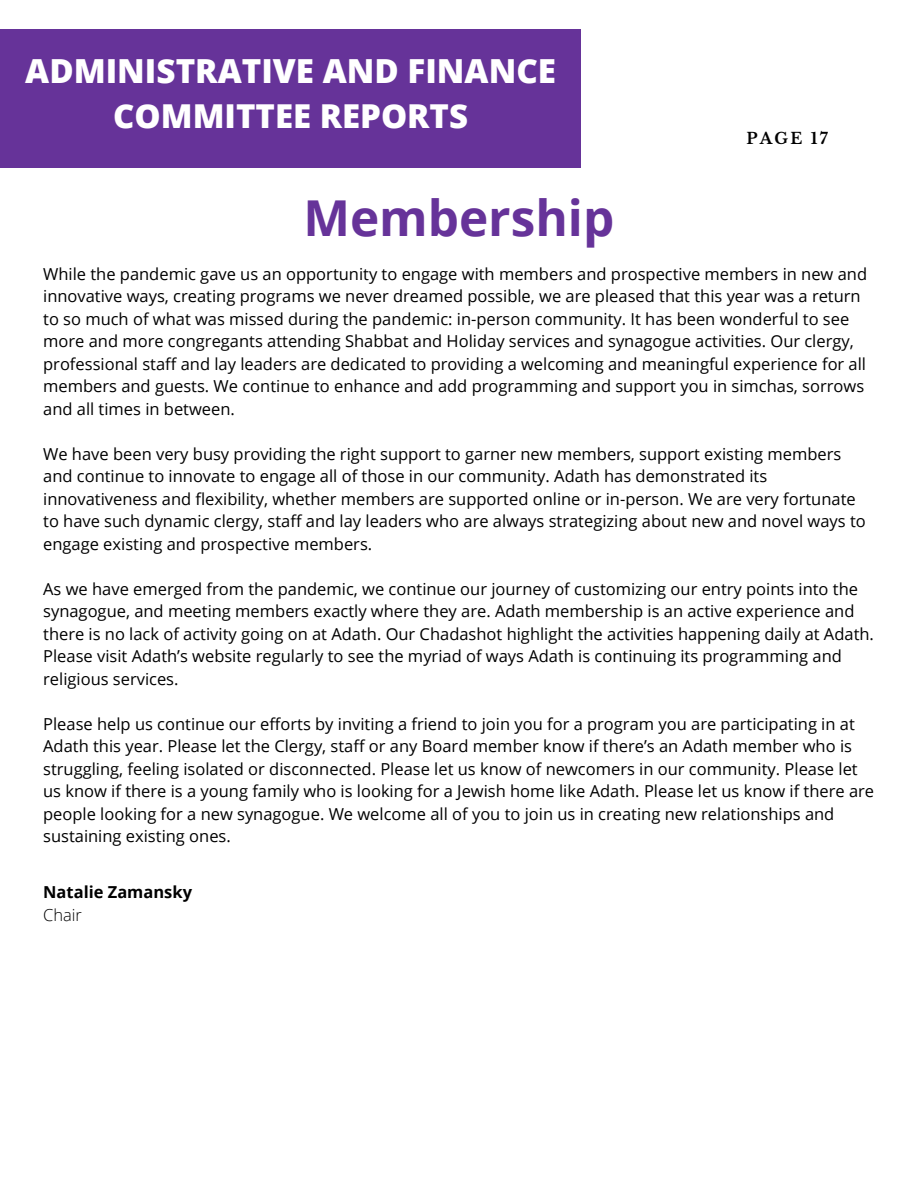
<style>
.page{position:relative;width:918px;height:1188px;background:#fff}
.page>*{position:absolute;margin:0;border:0;box-sizing:border-box;transform-origin:0 0}
.t1{font:700 49.5px "Open Sans";color:#639}
.t2{font:800 33.15px "Open Sans";color:#fff}
.t3{font:800 33px "Open Sans";color:#fff}
.t4{font:16.5px/22.5px "Open Sans";color:#000}
.t5{font:700 16.5px "Open Sans";color:#000}
.t6{font:300 16.5px "Open Sans";color:#000}
.t7{font:700 15.6px "Libre Baskerville";letter-spacing:.14em;color:#000}
</style>
<div class="page">
<div style="left:0;top:29px;width:581px;height:139px;background:#639"></div>
<p class="t2" style="left:25px;top:47px;width:532px">ADMINISTRATIVE AND FINANCE</p>
<p class="t3" style="left:113px;top:93px;width:356px">COMMITTEE REPORTS</p>
<p class="t1" style="left:303px;top:183px;width:312px">Membership</p>
<p class="t7" style="left:747px;top:129px;width:83px">PAGE 17</p>
<p class="t4" style="left:43px;top:262px;width:825px">While the pandemic gave us an opportunity to engage with members and prospective members in new and innovative ways, creating programs we never dreamed possible, we are pleased that this year was a return to so much of what was missed during the pandemic: in-person community. It has been wonderful to see more and more congregants attending Shabbat and Holiday services and synagogue activities. Our clergy, professional staff and lay leaders are dedicated to providing a welcoming and meaningful experience for all members and guests. We continue to enhance and add programming and support you in simchas, sorrows and all times in between.</p>
<p class="t4" style="left:43px;top:442px;width:824px">We have been very busy providing the right support to garner new members, support existing members and continue to innovate to engage all of those in our community. Adath has demonstrated its innovativeness and flexibility, whether members are supported online or in-person. We are very fortunate to have such dynamic clergy, staff and lay leaders who are always strategizing about new and novel ways to engage existing and prospective members.</p>
<p class="t4" style="left:43px;top:577px;width:832px">As we have emerged from the pandemic, we continue our journey of customizing our entry points into the synagogue, and meeting members exactly where they are. Adath membership is an active experience and there is no lack of activity going on at Adath. Our Chadashot highlight the activities happening daily at Adath.<br>Please visit Adath’s website regularly to see the myriad of ways Adath is continuing its programming and religious services.</p>
<p class="t4" style="left:43px;top:712px;width:833px">Please help us continue our efforts by inviting a friend to join you for a program you are participating in at Adath this year. Please let the Clergy, staff or any Board member know if there’s an Adath member who is struggling, feeling isolated or disconnected. Please let us know of newcomers in our community. Please let us know if there is a young family who is looking for a Jewish home like Adath. Please let us know if there are people looking for a new synagogue. We welcome all of you to join us in creating new relationships and sustaining existing ones.</p>
<p class="t5" style="left:43px;top:881px;width:150px">Natalie Zamansky</p>
<p class="t6" style="left:43px;top:903px;width:40px">Chair</p>
</div>
